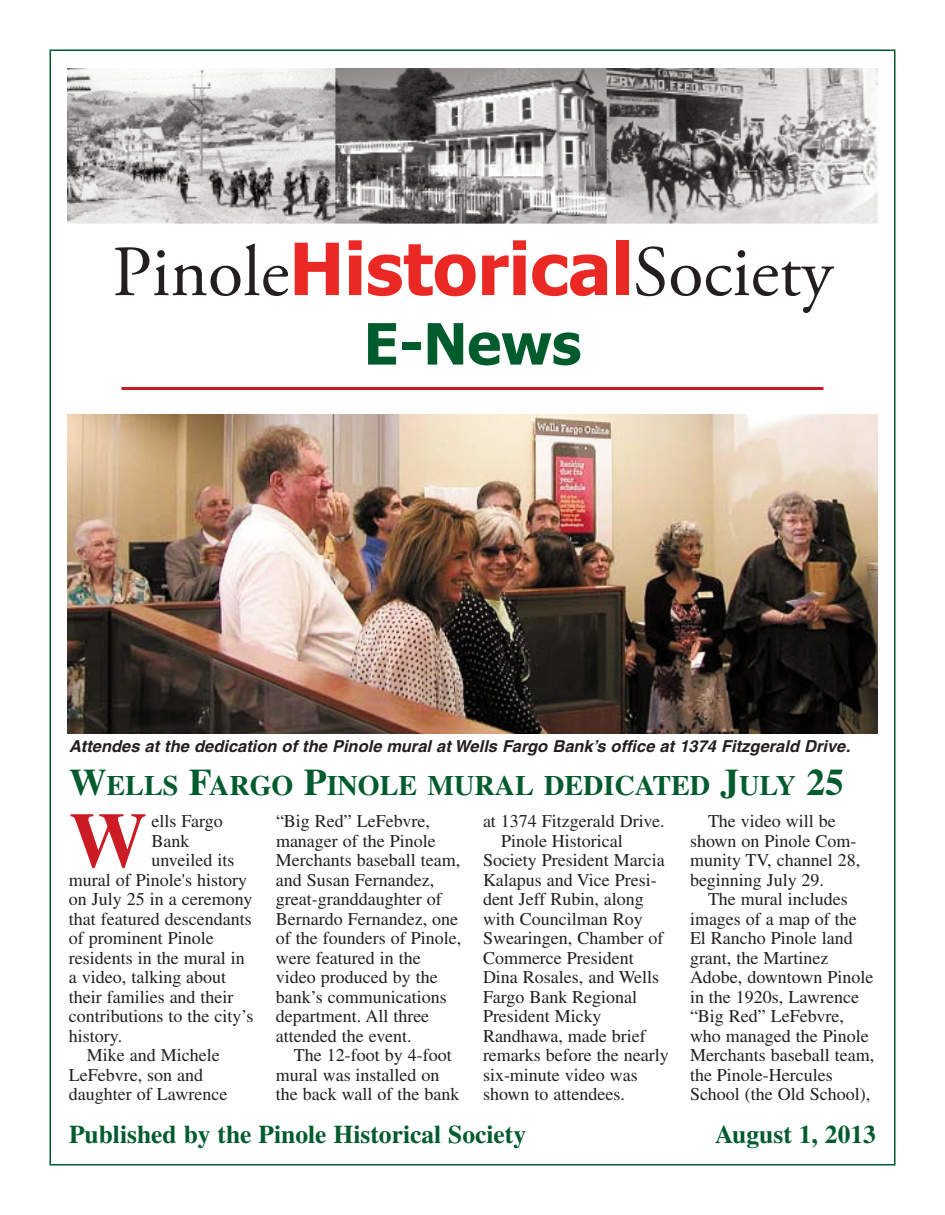
<style>
.page{position:relative;width:945px;height:1215px;background:#fff}
.page>*{position:absolute;margin:0;border:0;box-sizing:border-box;transform-origin:0 0}
.t1{font:700 78px "Times";color:#cb1c25}
.t2{font:72px "Adobe Garamond Pro";color:#231f20}
.t3{font:700 57px "Tahoma";color:#005b2d}
.t4{font:700 28.2px "Times";color:#005b2d}
.t5{font:700 25.5px "Times";color:#005b2d}
.t6{font:18px/19.5px "Times";color:#231f20}
.t7{font:italic 700 16.5px "Helvetica";color:#231f20}
.s1{font-family:"Tahoma";font-weight:700;color:#ea2924}
.s2{font-size:37.5px}
</style>
<div class="page">
<img style="left:68px;top:69px;width:810px;height:155px">
<hr style="left:122px;top:387px;width:702px;height:3px;background:#cb1c25">
<img style="left:68px;top:414px;width:810px;height:320px">
<h2 class="t2" style="left:112px;top:244px;width:722px">Pinole<span class="s1">Historical</span>Society</h2>
<h3 class="t3" style="left:364px;top:308px;width:219px">E-News</h3>
<p class="t7" style="left:69px;top:740px;width:783px">Attendes at the dedication of the Pinole mural at Wells Fargo Bank’s office at 1374 Fitzgerald Drive.</p>
<h3 class="t4" style="left:69px;top:776px;width:776px"><span class="s2">W</span>ELLS <span class="s2">F</span>ARGO <span class="s2">P</span>INOLE MURAL DEDICATED <span class="s2">J</span>ULY <span class="s2">25</span></h3>
<h1 class="t1" style="left:69px;top:814px;width:79px">W</h1>
<p class="t6" style="left:151px;top:813px;width:73px">ells Fargo</p>
<p class="t6" style="left:151px;top:833px;width:39px">Bank</p>
<p class="t6" style="left:151px;top:852px;width:84px">unveiled its</p>
<p class="t6" style="left:69px;top:872px;width:180px">mural of Pinole's history</p>
<p class="t6" style="left:69px;top:891px;width:185px">on July 25 in a ceremony</p>
<p class="t6" style="left:69px;top:911px;width:184px">that featured descendants</p>
<p class="t6" style="left:69px;top:930px;width:146px">of prominent Pinole</p>
<p class="t6" style="left:69px;top:950px;width:177px">residents in the mural in</p>
<p class="t6" style="left:69px;top:969px;width:159px">a video, talking about</p>
<p class="t6" style="left:69px;top:989px;width:166px">their families and their</p>
<p class="t6" style="left:69px;top:1008px;width:186px">contributions to the city’s</p>
<p class="t6" style="left:69px;top:1028px;width:55px">history.</p>
<p class="t6" style="left:87px;top:1047px;width:134px">Mike and Michele</p>
<p class="t6" style="left:69px;top:1067px;width:136px">LeFebvre, son and</p>
<p class="t6" style="left:69px;top:1086px;width:160px">daughter of Lawrence</p>
<p class="t6" style="left:276px;top:813px;width:187px">“Big Red” LeFebvre, manager of the Pinole<br>Merchants baseball team, and Susan Fernandez, great-granddaughter of<br>Bernardo Fernandez, one of the founders of Pinole, were featured in the video produced by the bank’s communications department. All three attended the event.</p>
<p class="t6" style="left:276px;top:1047px;width:185px;text-indent:18px">The 12-foot by 4-foot mural was installed on the back wall of the bank</p>
<p class="t6" style="left:483px;top:813px;width:183px">at 1374 Fitzgerald Drive.</p>
<p class="t6" style="left:501px;top:833px;width:123px">Pinole Historical</p>
<p class="t6" style="left:483px;top:852px;width:183px">Society President Marcia</p>
<p class="t6" style="left:483px;top:872px;width:175px">Kalapus and Vice Presi-</p>
<p class="t6" style="left:483px;top:891px;width:162px">dent Jeff Rubin, along</p>
<p class="t6" style="left:483px;top:911px;width:161px">with Councilman Roy</p>
<p class="t6" style="left:483px;top:930px;width:182px">Swearingen, Chamber of</p>
<p class="t6" style="left:483px;top:950px;width:152px">Commerce President</p>
<p class="t6" style="left:483px;top:969px;width:178px">Dina Rosales, and Wells</p>
<p class="t6" style="left:483px;top:989px;width:156px">Fargo Bank Regional</p>
<p class="t6" style="left:483px;top:1008px;width:120px">President Micky</p>
<p class="t6" style="left:483px;top:1028px;width:164px">Randhawa, made brief</p>
<p class="t6" style="left:483px;top:1047px;width:187px">remarks before the nearly</p>
<p class="t6" style="left:483px;top:1067px;width:156px">six-minute video was</p>
<p class="t6" style="left:483px;top:1086px;width:143px">shown to attendees.</p>
<p class="t6" style="left:690px;top:813px;width:172px;text-indent:18px">The video will be shown on Pinole Com&shy;munity TV, channel 28, beginning July 29.</p>
<p class="t6" style="left:690px;top:891px;width:186px;text-indent:18px">The mural includes images of a map of the<br>El Rancho Pinole land grant, the Martinez<br>Adobe, downtown Pinole in the 1920s, Lawrence “Big Red” LeFebvre, who managed the Pinole<br>Merchants baseball team, the Pinole-Hercules<br>School (the Old School),</p>
<h3 class="t5" style="left:69px;top:1126px;width:459px">Published by the Pinole Historical Society</h3>
<h3 class="t5" style="left:715px;top:1126px;width:162px">August 1, 2013</h3>
</div>
